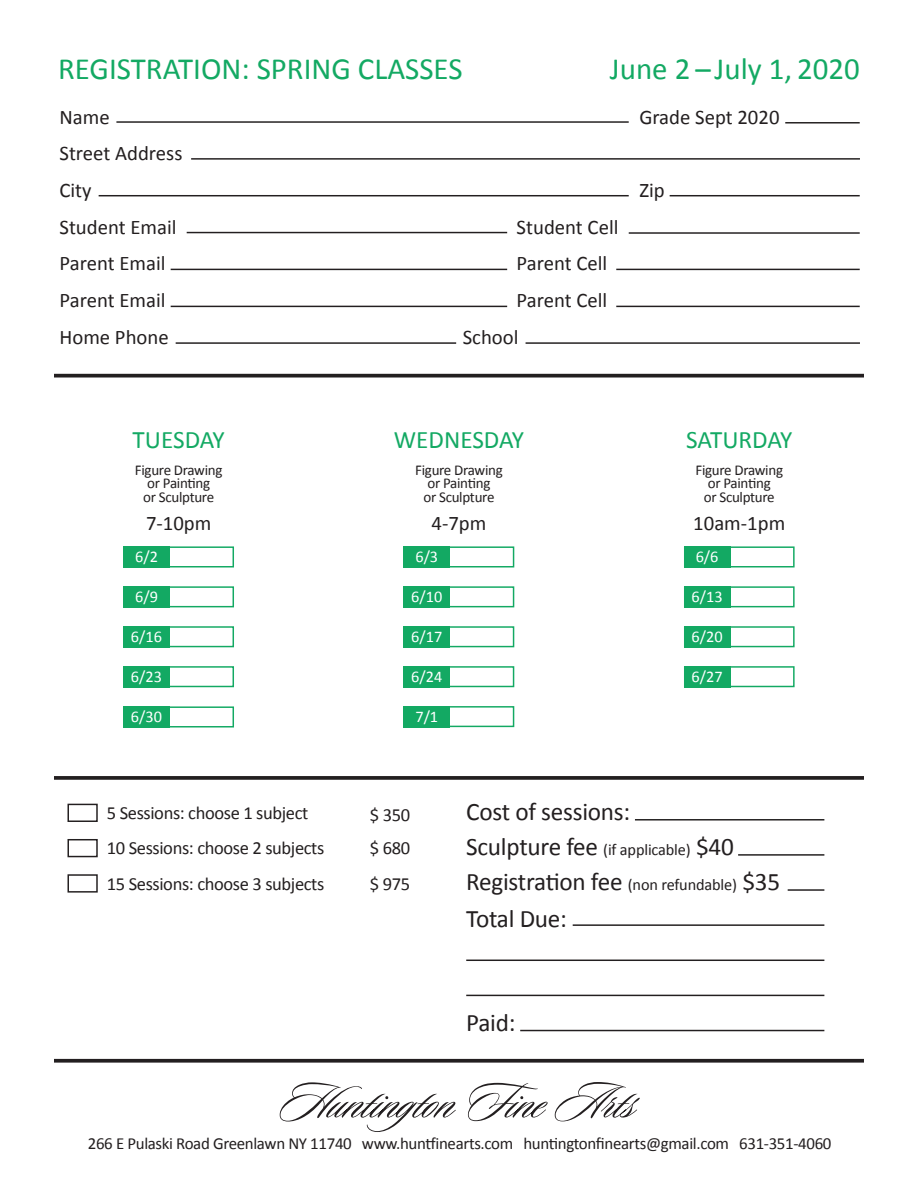
<style>
.page{position:relative;width:918px;height:1188px;background:#fff}
.page>*{position:absolute;margin:0;border:0;box-sizing:border-box;transform-origin:0 0}
.t1{font:30.9px "Calibri";color:#13a963}
.t2{font:25.2px "Calibri";letter-spacing:-.01em;color:#231f20}
.t3{font:25.2px "Calibri";color:#13a963}
.t4{font:20.7px "Calibri";color:#231f20}
.t5{font:18.6px "Calibri";letter-spacing:-.02em;color:#231f20}
.t6{font:16.95px "Calibri";letter-spacing:-.02em;color:#231f20}
.t7{font:16.35px "Calibri";color:#fff}
.t8{font:15px "Calibri";letter-spacing:-.02em;color:#231f20}
.s1{font-size:16.35px}
</style>
<div class="page">
<svg style="left:280px;top:1082px;width:360px;height:50px"></svg>
<svg style="left:54px;top:374px;width:810px;height:4px;background:#3d3a3b"></svg>
<svg style="left:54px;top:776px;width:810px;height:4px;background:#322f30"></svg>
<svg style="left:54px;top:1059px;width:810px;height:4px;background:#383435"></svg>
<hr style="left:116px;top:121px;width:513px;height:2px;background:#231f20">
<hr style="left:191px;top:158px;width:669px;height:2px;background:#231f20">
<hr style="left:99px;top:195px;width:530px;height:1px;background:#231f20">
<hr style="left:187px;top:232px;width:320px;height:1px;background:#231f20">
<hr style="left:171px;top:269px;width:336px;height:1px;background:#231f20">
<hr style="left:171px;top:306px;width:336px;height:1px;background:#231f20">
<hr style="left:616px;top:269px;width:244px;height:1px;background:#231f20">
<hr style="left:629px;top:232px;width:231px;height:2px;background:#231f20">
<hr style="left:670px;top:195px;width:190px;height:1px;background:#231f20">
<hr style="left:785px;top:122px;width:75px;height:2px;background:#231f20">
<hr style="left:616px;top:306px;width:244px;height:1px;background:#231f20">
<hr style="left:176px;top:342px;width:280px;height:2px;background:#231f20">
<hr style="left:526px;top:342px;width:334px;height:2px;background:#231f20">
<hr style="left:635px;top:819px;width:189px;height:2px;background:#231f20">
<hr style="left:738px;top:854px;width:86px;height:2px;background:#231f20">
<hr style="left:788px;top:889px;width:36px;height:2px;background:#231f20">
<hr style="left:573px;top:924px;width:251px;height:2px;background:#231f20">
<hr style="left:466px;top:960px;width:358px;height:1px;background:#231f20">
<hr style="left:466px;top:995px;width:358px;height:1px;background:#231f20">
<hr style="left:520px;top:1030px;width:304px;height:1px;background:#231f20">
<div style="left:684px;top:586px;width:111px;height:21px;border:1px solid #13a963"></div>
<div style="left:684px;top:586px;width:46px;height:21px;background:#13a963"></div>
<div style="left:684px;top:546px;width:111px;height:21px;border:1px solid #13a963"></div>
<div style="left:684px;top:546px;width:46px;height:21px;background:#13a963"></div>
<div style="left:684px;top:626px;width:111px;height:21px;border:1px solid #13a963"></div>
<div style="left:684px;top:626px;width:46px;height:21px;background:#13a963"></div>
<div style="left:684px;top:666px;width:111px;height:21px;border:1px solid #13a963"></div>
<div style="left:684px;top:666px;width:46px;height:21px;background:#13a963"></div>
<div style="left:404px;top:586px;width:110px;height:21px;border:1px solid #13a963"></div>
<div style="left:404px;top:586px;width:46px;height:21px;background:#13a963"></div>
<div style="left:404px;top:546px;width:110px;height:21px;border:1px solid #13a963"></div>
<div style="left:404px;top:546px;width:46px;height:21px;background:#13a963"></div>
<div style="left:404px;top:626px;width:110px;height:21px;border:1px solid #13a963"></div>
<div style="left:404px;top:626px;width:46px;height:21px;background:#13a963"></div>
<div style="left:404px;top:666px;width:110px;height:21px;border:1px solid #13a963"></div>
<div style="left:404px;top:666px;width:46px;height:21px;background:#13a963"></div>
<div style="left:404px;top:706px;width:110px;height:21px;border:1px solid #13a963"></div>
<div style="left:404px;top:706px;width:46px;height:21px;background:#13a963"></div>
<div style="left:123px;top:586px;width:111px;height:21px;border:1px solid #13a963"></div>
<div style="left:123px;top:586px;width:47px;height:21px;background:#13a963"></div>
<div style="left:123px;top:546px;width:111px;height:21px;border:1px solid #13a963"></div>
<div style="left:123px;top:546px;width:47px;height:21px;background:#13a963"></div>
<div style="left:123px;top:626px;width:111px;height:21px;border:1px solid #13a963"></div>
<div style="left:123px;top:626px;width:47px;height:21px;background:#13a963"></div>
<div style="left:123px;top:666px;width:111px;height:21px;border:1px solid #13a963"></div>
<div style="left:123px;top:666px;width:47px;height:21px;background:#13a963"></div>
<div style="left:123px;top:706px;width:111px;height:22px;border:1px solid #13a963"></div>
<div style="left:123px;top:706px;width:47px;height:22px;background:#13a963"></div>
<div style="left:68px;top:804px;width:30px;height:18px;border:1px solid #231f20"></div>
<div style="left:68px;top:839px;width:30px;height:18px;border:1px solid #231f20"></div>
<div style="left:68px;top:874px;width:30px;height:19px;border:1px solid #231f20"></div>
<p class="t1" style="left:610px;top:49px;width:252px">June 2 – July 1, 2020</p>
<p class="t1" style="left:58px;top:49px;width:406px">REGISTRATION: SPRING CLASSES</p>
<p class="t4" style="left:60px;top:104px;width:52px">Name</p>
<p class="t4" style="left:639px;top:104px;width:142px">Grade Sept 2020</p>
<p class="t4" style="left:60px;top:140px;width:124px">Street Address</p>
<p class="t4" style="left:60px;top:177px;width:34px">City</p>
<p class="t4" style="left:639px;top:177px;width:27px">Zip</p>
<p class="t4" style="left:60px;top:214px;width:119px">Student Email</p>
<p class="t4" style="left:517px;top:214px;width:103px">Student Cell</p>
<p class="t4" style="left:60px;top:250px;width:108px">Parent Email</p>
<p class="t4" style="left:517px;top:250px;width:92px">Parent Cell</p>
<p class="t4" style="left:60px;top:287px;width:108px">Parent Email</p>
<p class="t4" style="left:517px;top:287px;width:92px">Parent Cell</p>
<p class="t4" style="left:60px;top:324px;width:111px">Home Phone</p>
<p class="t4" style="left:463px;top:324px;width:57px">School</p>
<p class="t3" style="left:133px;top:423px;width:94px">TUESDAY</p>
<p class="t3" style="left:394px;top:423px;width:132px">WEDNESDAY</p>
<p class="t3" style="left:686px;top:423px;width:108px">SATURDAY</p>
<p class="t8" style="left:135px;top:461px;width:89px">Figure Drawing</p>
<p class="t8" style="left:147px;top:474px;width:64px">or Painting</p>
<p class="t8" style="left:143px;top:488px;width:72px">or Sculpture</p>
<p class="t8" style="left:415px;top:461px;width:89px">Figure Drawing</p>
<p class="t8" style="left:428px;top:474px;width:64px">or Painting</p>
<p class="t8" style="left:423px;top:488px;width:72px">or Sculpture</p>
<p class="t8" style="left:695px;top:461px;width:89px">Figure Drawing</p>
<p class="t8" style="left:708px;top:474px;width:64px">or Painting</p>
<p class="t8" style="left:704px;top:488px;width:72px">or Sculpture</p>
<p class="t4" style="left:146px;top:510px;width:67px">7-10pm</p>
<p class="t4" style="left:432px;top:510px;width:56px">4-7pm</p>
<p class="t4" style="left:693px;top:510px;width:93px">10am-1pm</p>
<p class="t7" style="left:135px;top:547px;width:24px">6/2</p>
<p class="t7" style="left:415px;top:547px;width:24px">6/3</p>
<p class="t7" style="left:696px;top:547px;width:24px">6/6</p>
<p class="t7" style="left:135px;top:586px;width:24px">6/9</p>
<p class="t7" style="left:411px;top:586px;width:33px">6/10</p>
<p class="t7" style="left:692px;top:586px;width:33px">6/13</p>
<p class="t7" style="left:131px;top:626px;width:33px">6/16</p>
<p class="t7" style="left:131px;top:666px;width:33px">6/23</p>
<p class="t7" style="left:131px;top:707px;width:33px">6/30</p>
<p class="t7" style="left:411px;top:626px;width:33px">6/17</p>
<p class="t7" style="left:411px;top:666px;width:33px">6/24</p>
<p class="t7" style="left:415px;top:706px;width:24px">7/1</p>
<p class="t7" style="left:692px;top:626px;width:33px">6/20</p>
<p class="t7" style="left:692px;top:666px;width:33px">6/27</p>
<p class="t5" style="left:107px;top:801px;width:203px">5 Sessions: choose 1 subject</p>
<p class="t5" style="left:370px;top:803px;width:42px">$ 350</p>
<p class="t5" style="left:370px;top:836px;width:42px">$ 680</p>
<p class="t5" style="left:370px;top:872px;width:42px">$ 975</p>
<p class="t5" style="left:107px;top:836px;width:219px">10 Sessions: choose 2 subjects</p>
<p class="t5" style="left:107px;top:872px;width:219px">15 Sessions: choose 3 subjects</p>
<p class="t2" style="left:466px;top:796px;width:166px">Cost of sessions:</p>
<p class="t2" style="left:466px;top:831px;width:269px">Sculpture fee <span class="s1">(if applicable)</span> $40</p>
<p class="t2" style="left:466px;top:865px;width:315px">Registration fee <span class="s1">(non refundable)</span> $35</p>
<p class="t2" style="left:466px;top:903px;width:102px">Total Due:</p>
<p class="t2" style="left:466px;top:1007px;width:51px">Paid:</p>
<p class="t6" style="left:88px;top:1133px;width:745px">266 E Pulaski Road Greenlawn NY 11740 www.huntfinearts.com huntingtonfinearts@gmail.com 631-351-4060</p>
</div>
